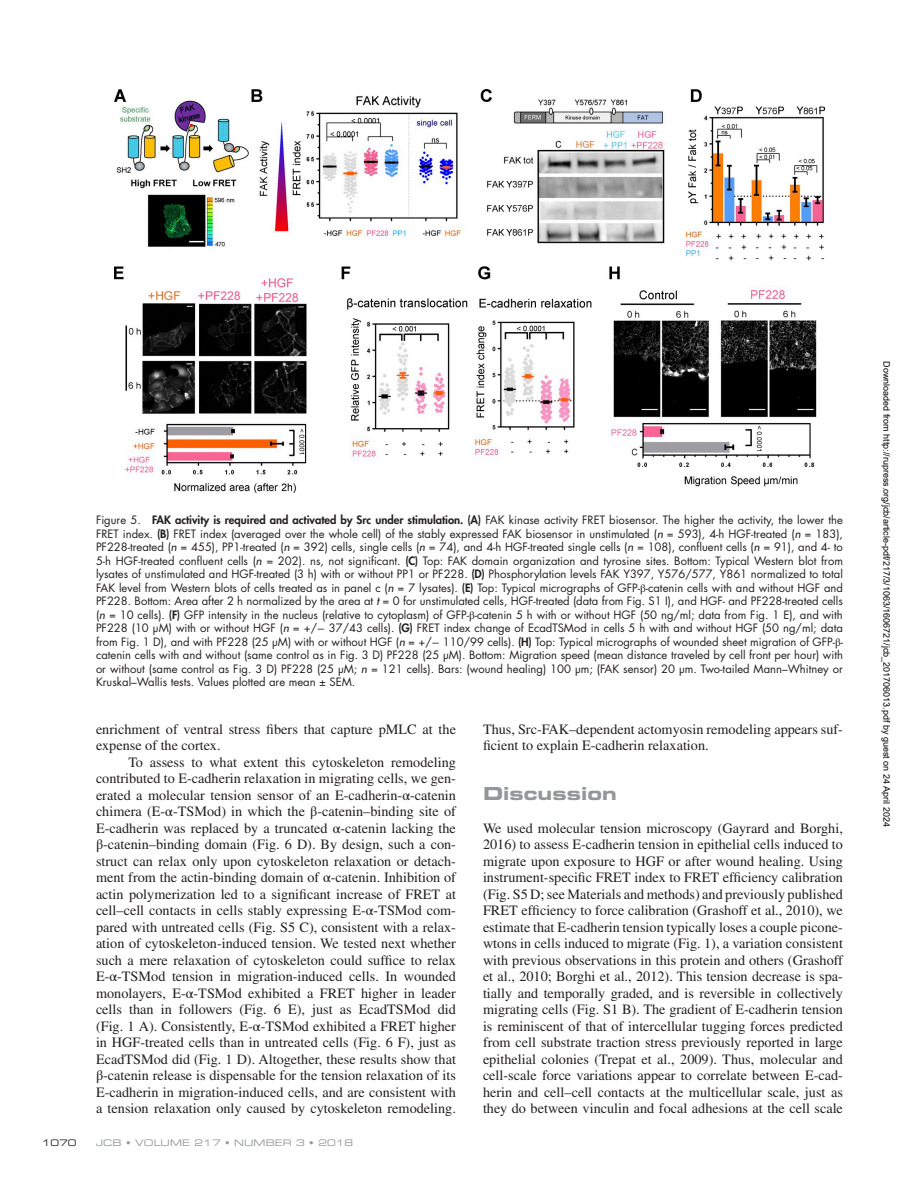
<style>
.page{position:relative;width:918px;height:1188px;background:#fff}
.page>*{position:absolute;margin:0;border:0;box-sizing:border-box;transform-origin:0 0}
.t1{font:18px "Eurostile LT Std Bold Ex 2";letter-spacing:.005em;color:#949698}
.t2{font:14.25px/16.5px "Times LT Std";color:#231f20}
.t3{font:11.25px/13.5px "Futura Std";color:#231f20;text-align:justify}
.t4{font:9px "Arial";color:#000}
.t5{font:9px "Eurostile LT Std Ex 2";letter-spacing:.01em;color:#949698}
.t6{font:9px "Eurostile LT Std Ex 2";color:#231f20}
.s1{font-weight:800}
.s2{font-weight:500;font-style:italic}
.s3{font-family:"STIX General"}
</style>
<div class="page">
<img style="left:114px;top:90px;width:711px;height:403px">
<p class="t3" style="left:96px;top:514px;width:749px">Figure 5. <span class="s1">FAK activity is required and activated by Src under stimulation. (A)</span> FAK kinase activity FRET biosensor. The higher the activity, the lower the FRET index. <span class="s1">(B)</span> FRET index (averaged over the whole cell) of the stably expressed FAK biosensor in unstimulated (<span class="s2">n</span> = 593), 4-h HGF-treated (<span class="s2">n</span> = 183), PF228-treated (<span class="s2">n</span> = 455), PP1-treated (<span class="s2">n</span> = 392) cells, single cells (<span class="s2">n</span> = 74), and 4-h HGF-treated single cells (<span class="s2">n</span> = 108), confluent cells (<span class="s2">n</span> = 91), and 4- to 5-h HGF-treated confluent cells (<span class="s2">n</span> = 202). ns, not significant. <span class="s1">(C)</span> Top: FAK domain organization and tyrosine sites. Bottom: Typical Western blot from lysates of unstimulated and HGF-treated (3 h) with or without PP1 or PF228. <span class="s1">(D)</span> Phosphorylation levels FAK Y397, Y576/577, Y861 normalized to total FAK level from Western blots of cells treated as in panel c (<span class="s2">n</span> = 7 lysates). <span class="s1">(E)</span> Top: Typical micrographs of GFP-<span class="s3">β</span>-catenin cells with and without HGF and PF228. Bottom: Area after 2 h normalized by the area at <span class="s2">t</span> = 0 for unstimulated cells, HGF-treated (data from Fig. S1 I), and HGF- and PF228-treated cells (<span class="s2">n</span> = 10 cells). <span class="s1">(F)</span> GFP intensity in the nucleus (relative to cytoplasm) of GFP-<span class="s3">β</span>-catenin 5 h with or without HGF (50 ng/ml; data from Fig. 1 E), and with PF228 (10 µM) with or without HGF (<span class="s2">n</span> = +/<span class="s3">−</span> 37/43 cells). <span class="s1">(G)</span> FRET index change of EcadTSMod in cells 5 h with and without HGF (50 ng/ml; data from Fig. 1 D), and with PF228 (25 µM) with or without HGF (<span class="s2">n</span> = +/<span class="s3">−</span> 110/99 cells). <span class="s1">(H)</span> Top: Typical micrographs of wounded sheet migration of GFP-<span class="s3">β&shy;</span>catenin cells with and without (same control as in Fig. 3 D) PF228 (25 µM). Bottom: Migration speed (mean distance traveled by cell front per hour) with or without (same control as Fig. 3 D) PF228 (25 µM; <span class="s2">n</span> = 121 cells). Bars: (wound healing) 100 µm; (FAK sensor) 20 µm. Two-tailed Mann–Whitney or Kruskal–Wallis tests. Values plotted are mean ± SEM.</p>
<p class="t2" style="left:96px;top:720px;width:362px">enrichment of ventral stress fibers that capture pMLC at the expense of the cortex.</p>
<p class="t2" style="left:96px;top:753px;width:362px;text-align:justify;text-indent:32px">To assess to what extent this cytoskeleton remodeling contributed to E-cadherin relaxation in migrating cells, we gen&shy;erated a molecular tension sensor of an E-cadherin-<span class="s3">α</span>-catenin chimera (E-<span class="s3">α</span>-TSMod) in which the <span class="s3">β</span>-catenin–binding site of E-cadherin was replaced by a truncated <span class="s3">α</span>-catenin lacking the <span class="s3">β</span>-catenin–binding domain (Fig. 6 D). By design, such a con&shy;struct can relax only upon cytoskeleton relaxation or detach&shy;ment from the actin-binding domain of <span class="s3">α</span>-catenin. Inhibition of actin polymerization led to a significant increase of FRET at cell–cell contacts in cells stably expressing E-<span class="s3">α</span>-TSMod com&shy;pared with untreated cells (Fig. S5 C), consistent with a relax&shy;ation of cytoskeleton-induced tension. We tested next whether such a mere relaxation of cytoskeleton could suffice to relax E-<span class="s3">α</span>-TSMod tension in migration-induced cells. In wounded monolayers, E-<span class="s3">α</span>-TSMod exhibited a FRET higher in leader cells than in followers (Fig. 6 E), just as EcadTSMod did (Fig. 1 A). Consistently, E-<span class="s3">α</span>-TSMod exhibited a FRET higher in HGF-treated cells than in untreated cells (Fig. 6 F), just as EcadTSMod did (Fig. 1 D). Altogether, these results show that <span class="s3">β</span>-catenin release is dispensable for the tension relaxation of its E-cadherin in migration-induced cells, and are consistent with a tension relaxation only caused by cytoskeleton remodeling.</p>
<p class="t6" style="left:42px;top:1136px;width:36px">1070</p>
<p class="t5" style="left:96px;top:1136px;width:259px">JCB • VOLUME 217 • NUMBER 3 • 2018</p>
<p class="t2" style="left:483px;top:720px;width:361px">Thus, Src-FAK–dependent actomyosin remodeling appears suf&shy;ficient to explain E-cadherin relaxation.</p>
<p class="t1" style="left:483px;top:780px;width:135px">Discussion</p>
<p class="t2" style="left:483px;top:819px;width:362px;text-align:justify">We used molecular tension microscopy (Gayrard and Borghi, 2016) to assess E-cadherin tension in epithelial cells induced to migrate upon exposure to HGF or after wound healing. Using instrument-specific FRET index to FRET efficiency calibration (Fig. S5 D; see Materials and methods) and previously published FRET efficiency to force calibration (Grashoff et al., 2010), we estimate that E-cadherin tension typically loses a couple picone&shy;wtons in cells induced to migrate (Fig. 1), a variation consistent with previous observations in this protein and others (Grashoff et al., 2010; Borghi et al., 2012). This tension decrease is spa&shy;tially and temporally graded, and is reversible in collectively migrating cells (Fig. S1 B). The gradient of E-cadherin tension is reminiscent of that of intercellular tugging forces predicted from cell substrate traction stress previously reported in large epithelial colonies (Trepat et al., 2009). Thus, molecular and cell-scale force variations appear to correlate between E-cad&shy;herin and cell–cell contacts at the multicellular scale, just as they do between vinculin and focal adhesions at the cell scale</p>
<p class="t4" style="left:890px;top:361px;width:467px;rotate:90deg">Downloaded from http://rupress.org/jcb/article-pdf/217/3/1063/1606721/jcb_201706013.pdf by guest on 24 April 2024</p>
</div>
